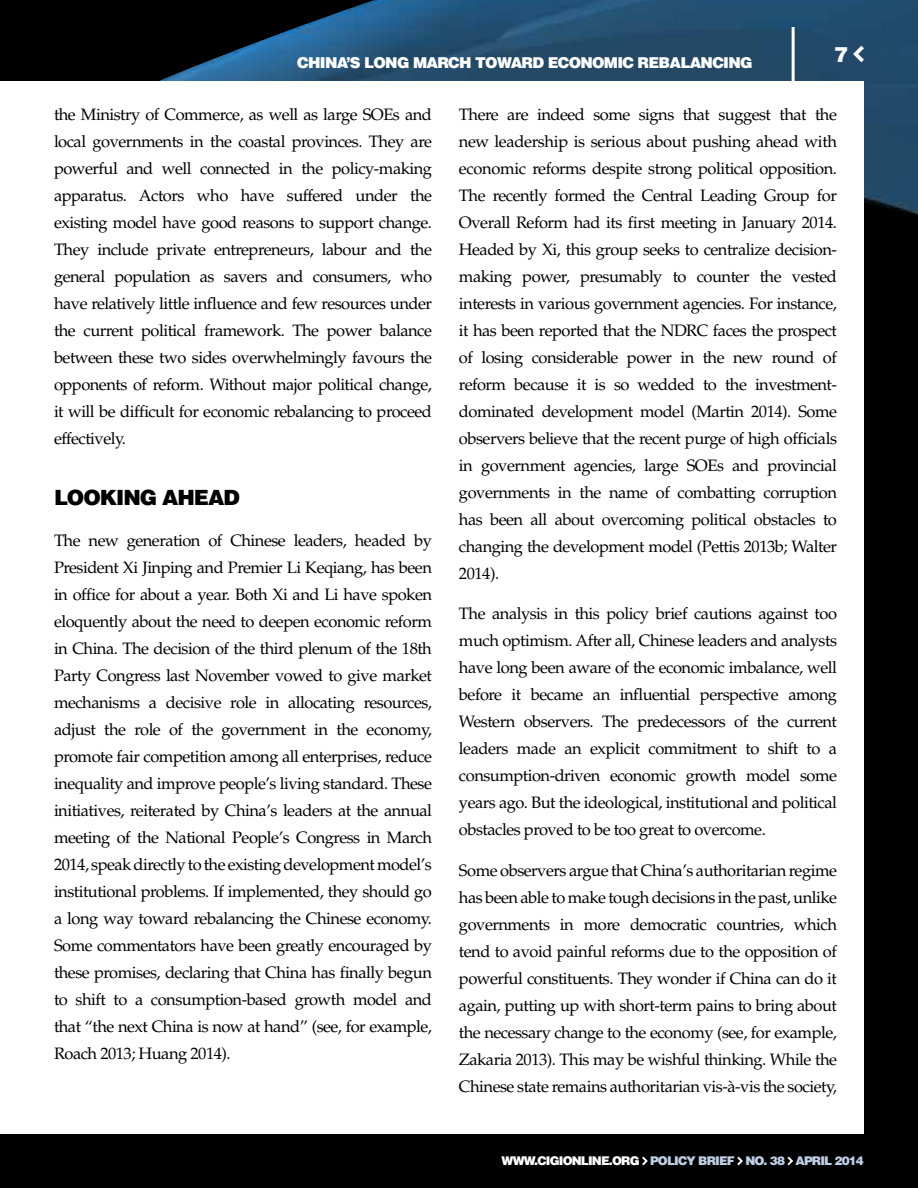
<style>
.page{position:relative;width:918px;height:1188px;background:#fff}
.page>*{position:absolute;margin:0;border:0;box-sizing:border-box;transform-origin:0 0}
.t1{font:900 21px "Helvetica LT Std";letter-spacing:-.05em;color:#000}
.t2{font:900 21px "Helvetica LT Std";color:#fff}
.t3{font:16.5px/27px "Palatino LT Std";letter-spacing:-.03em;color:#000;text-align:justify}
.t4{font:900 15px "Helvetica LT Std";letter-spacing:-.05em;color:#fff}
.t5{font:900 12px "Helvetica LT Std";letter-spacing:-.07em;color:#bfcfe6}
.s1{color:#fff}
</style>
<div class="page">
<div style="left:1px;top:481px;width:917px;height:707px;background:#000"></div>
<img style="left:1px;top:0;width:917px;height:481px">
<svg style="left:0;top:1134px;width:1px;height:54px"></svg>
<img style="left:0;top:0;width:1px;height:81px">
<svg style="left:853px;top:46px;width:11px;height:16px"></svg>
<svg style="left:642px;top:1157px;width:6px;height:8px"></svg>
<svg style="left:737px;top:1157px;width:6px;height:8px"></svg>
<svg style="left:787px;top:1157px;width:6px;height:8px"></svg>
<hr style="left:792px;top:27px;width:3px;height:54px;background:#fff">
<div style="left:0;top:81px;width:864px;height:1053px;background:#fff"></div>
<p class="t4" style="left:297px;top:53px;width:22px">CHINA</p>
<p class="t4" style="left:347px;top:53px;width:40px">’S LONG</p>
<p class="t4" style="left:413px;top:53px;width:26px">MARCH</p>
<p class="t4" style="left:475px;top:53px;width:13px">TOWARD</p>
<p class="t4" style="left:548px;top:53px;width:22px">ECONOMIC</p>
<p class="t4" style="left:638px;top:53px;width:23px">REBALANCING</p>
<p class="t2" style="left:834px;top:41px;width:16px">7</p>
<p class="t3" style="left:54px;top:101px;width:380px">the Ministry of Commerce, as well as large SOEs and local governments in the coastal provinces. They are powerful and well connected in the policy-making apparatus. Actors who have suffered under the existing model have good reasons to support change.<br>They include private entrepreneurs, labour and the general population as savers and consumers, who have relatively little influence and few resources under the current political framework. The power balance between these two sides overwhelmingly favours the opponents of reform. Without major political change, it will be difficult for economic rebalancing to proceed effectively.</p>
<p class="t1" style="left:54px;top:484px;width:187px">LOOKING AHEAD</p>
<p class="t3" style="left:54px;top:527px;width:380px">The new generation of Chinese leaders, headed by President Xi Jinping and Premier Li Keqiang, has been in office for about a year. Both Xi and Li have spoken eloquently about the need to deepen economic reform in China. The decision of the third plenum of the 18th Party Congress last November vowed to give market mechanisms a decisive role in allocating resources, adjust the role of the government in the economy, promote fair competition among all enterprises, reduce inequality and improve people’s living standard. These initiatives, reiterated by China’s leaders at the annual meeting of the National People’s Congress in March 2014, speak directly to the existing development model’s institutional problems. If implemented, they should go a long way toward rebalancing the Chinese economy.<br>Some commentators have been greatly encouraged by these promises, declaring that China has finally begun to shift to a consumption-based growth model and that “the next China is now at hand” (see, for example, Roach 2013; Huang 2014).</p>
<p class="t3" style="left:459px;top:101px;width:380px">There are indeed some signs that suggest that the new leadership is serious about pushing ahead with economic reforms despite strong political opposition.<br>The recently formed the Central Leading Group for Overall Reform had its first meeting in January 2014.<br>Headed by Xi, this group seeks to centralize decision&shy;making power, presumably to counter the vested interests in various government agencies. For instance, it has been reported that the NDRC faces the prospect of losing considerable power in the new round of reform because it is so wedded to the investment&shy;dominated development model (Martin 2014). Some observers believe that the recent purge of high officials in government agencies, large SOEs and provincial governments in the name of combatting corruption has been all about overcoming political obstacles to changing the development model (Pettis 2013b; Walter 2014).</p>
<p class="t3" style="left:459px;top:600px;width:380px">The analysis in this policy brief cautions against too much optimism. After all, Chinese leaders and analysts have long been aware of the economic imbalance, well before it became an influential perspective among Western observers. The predecessors of the current leaders made an explicit commitment to shift to a consumption-driven economic growth model some years ago. But the ideological, institutional and political obstacles proved to be too great to overcome.</p>
<p class="t3" style="left:459px;top:857px;width:380px">Some observers argue that China’s authoritarian regime has been able to make tough decisions in the past, unlike governments in more democratic countries, which tend to avoid painful reforms due to the opposition of powerful constituents. They wonder if China can do it again, putting up with short-term pains to bring about the necessary change to the economy (see, for example, Zakaria 2013). This may be wishful thinking. While the Chinese state remains authoritarian vis-à-vis the society,</p>
<p class="t5" style="left:502px;top:1153px;width:311px"><span class="s1">WWW.CIGIONLINE.ORG</span> POLICY BRIEF NO. 38 APRIL</p>
<p class="t5" style="left:835px;top:1153px;width:31px">2014</p>
</div>
